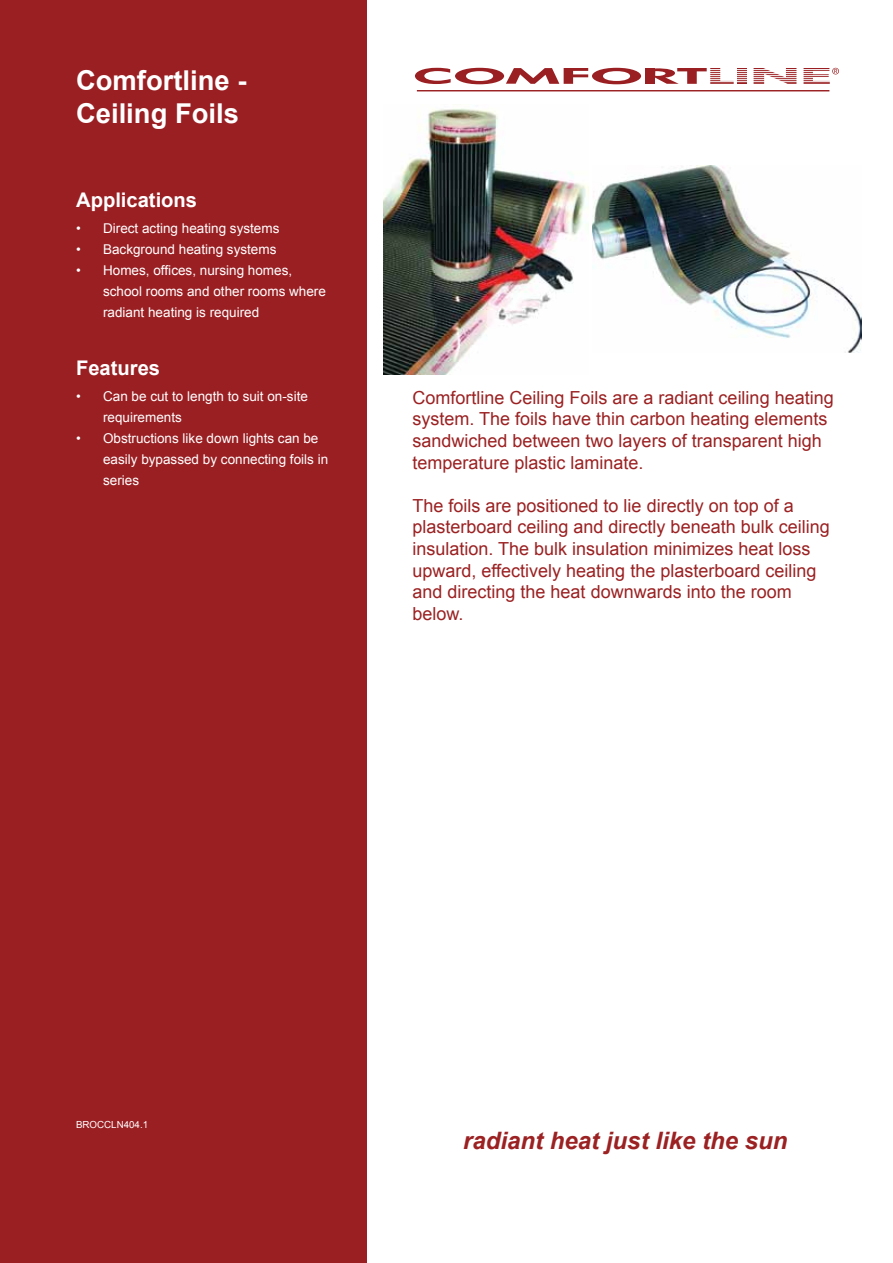
<style>
.page{position:relative;width:893px;height:1263px;background:#fff}
.page>*{position:absolute;margin:0;border:0;box-sizing:border-box;transform-origin:0 0}
.t1{font:700 27.3px/32.8px "Arial";color:#fff}
.t2{font:italic 700 24px "Arial";color:#9b2122}
.t3{font:700 20.1px "Arial";color:#fff}
.t4{font:18px/21.6px "Arial";color:#9b2122}
.t5{font:13.5px/21px "Arial";color:#fff}
.t6{font:9.75px "Arial";color:#fff}
</style>
<div class="page">
<div style="left:0;top:0;width:367px;height:1263px;background:#9a1f23"></div>
<div style="left:645px;top:68px;width:10px;height:16px;background:#9a1f22"></div>
<hr style="left:417px;top:90px;width:412px;height:1px;background:#9a1f22">
<svg style="left:415px;top:68px;width:226px;height:16px"></svg>
<svg style="left:655px;top:68px;width:79px;height:16px"></svg>
<div style="left:737px;top:68px;width:9px;height:16px;background:#a73d40"></div>
<svg style="left:754px;top:68px;width:42px;height:16px"></svg>
<hr style="left:709px;top:69px;width:122px;height:1px;background:#fff">
<hr style="left:709px;top:71px;width:122px;height:1px;background:#fff">
<hr style="left:709px;top:73px;width:122px;height:1px;background:#fff">
<hr style="left:709px;top:75px;width:122px;height:1px;background:#fff">
<hr style="left:709px;top:77px;width:122px;height:1px;background:#fff">
<hr style="left:709px;top:79px;width:122px;height:1px;background:#fff">
<hr style="left:709px;top:81px;width:122px;height:1px;background:#fff">
<svg style="left:804px;top:68px;width:35px;height:16px"></svg>
<img style="left:592px;top:166px;width:269px;height:187px">
<img style="left:384px;top:108px;width:205px;height:266px">
<h1 class="t1" style="left:76px;top:65px;width:172px">Comfortline -<br>Ceiling Foils</h1>
<p class="t3" style="left:76px;top:187px;width:123px">Applications</p>
<p class="t5" style="left:76px;top:218px;width:205px">• Direct acting heating systems</p>
<p class="t5" style="left:76px;top:239px;width:202px">• Background heating systems</p>
<p class="t5" style="left:103px;top:260px;width:224px;text-indent:-27px">• Homes, offices, nursing homes, school rooms and other rooms where radiant heating is required</p>
<p class="t3" style="left:76px;top:354px;width:86px">Features</p>
<p class="t5" style="left:103px;top:385px;width:206px;text-indent:-27px">• Can be cut to length to suit on-site requirements</p>
<p class="t5" style="left:103px;top:427px;width:227px;text-indent:-27px">• Obstructions like down lights can be easily bypassed by connecting foils in series</p>
<p class="t4" style="left:412px;top:387px;width:423px">Comfortline Ceiling Foils are a radiant ceiling heating system. The foils have thin carbon heating elements sandwiched between two layers of transparent high temperature plastic laminate.</p>
<p class="t4" style="left:412px;top:495px;width:419px">The foils are positioned to lie directly on top of a plasterboard ceiling and directly beneath bulk ceiling insulation. The bulk insulation minimizes heat loss upward, effectively heating the plasterboard ceiling and directing the heat downwards into the room below.</p>
<p class="t6" style="left:76px;top:1118px;width:74px">BROCCLN404.1</p>
<h2 class="t2" style="left:463px;top:1125px;width:326px">radiant heat just like the sun</h2>
</div>
